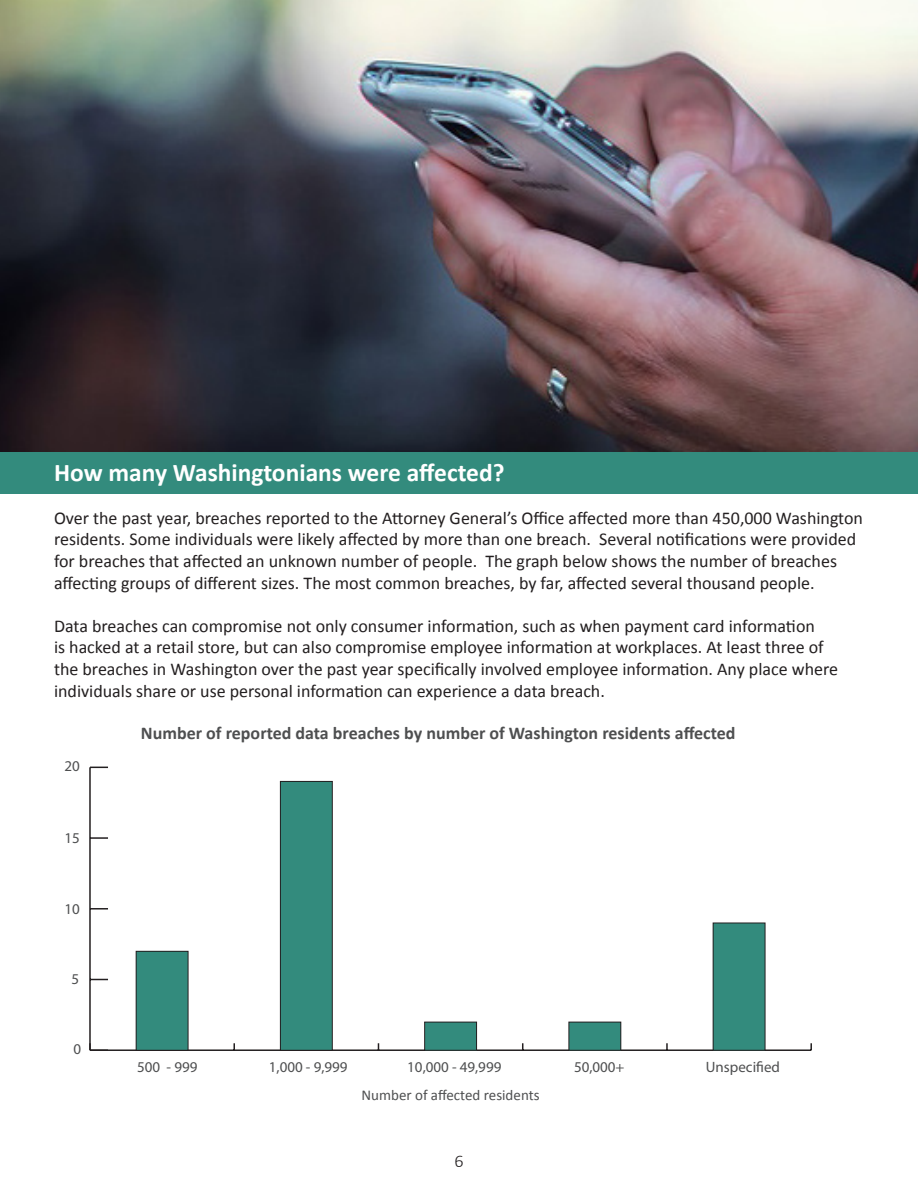
<style>
.page{position:relative;width:918px;height:1188px;background:#fff}
.page>*{position:absolute;margin:0;border:0;box-sizing:border-box;transform-origin:0 0}
.t1{font:700 25.5px "Calibri";color:#fff}
.t2{font:18px/21.6px "Calibri";color:#231f20}
.t3{font:700 18px "Calibri";color:#4e4f50}
.t4{font:300 18px "Calibri";color:#231f20}
.t5{font:15px "Myriad Pro";color:#4e4f50}
.t6{font:15px "Calibri";color:#4e4f50}
</style>
<div class="page">
<img style="left:0;top:0;width:918px;height:452px">
<div style="left:0;top:452px;width:918px;height:41px;background:#338b7d"></div>
<hr style="left:90px;top:1049px;width:721px;height:2px;background:#231f20">
<svg style="left:233px;top:1043px;width:2px;height:6px"></svg>
<svg style="left:666px;top:1043px;width:2px;height:6px"></svg>
<svg style="left:810px;top:1043px;width:2px;height:7px"></svg>
<hr style="left:89px;top:767px;width:2px;height:283px;background:#231f20">
<svg style="left:89px;top:1043px;width:19px;height:8px"></svg>
<svg style="left:91px;top:979px;width:17px;height:1px"></svg>
<svg style="left:91px;top:908px;width:17px;height:2px"></svg>
<svg style="left:91px;top:837px;width:17px;height:2px"></svg>
<svg style="left:91px;top:767px;width:17px;height:1px"></svg>
<div style="left:136px;top:951px;width:52px;height:99px;background:#338b7d"></div>
<div style="left:136px;top:951px;width:52px;height:100px;border:1px solid #231f20"></div>
<div style="left:280px;top:781px;width:52px;height:269px;background:#338b7d"></div>
<div style="left:280px;top:781px;width:53px;height:270px;border:1px solid #231f20"></div>
<div style="left:425px;top:1022px;width:52px;height:28px;background:#338b7d"></div>
<div style="left:424px;top:1022px;width:53px;height:29px;border:1px solid #231f20"></div>
<div style="left:569px;top:1022px;width:52px;height:28px;background:#338b7d"></div>
<div style="left:569px;top:1022px;width:52px;height:29px;border:1px solid #231f20"></div>
<div style="left:713px;top:923px;width:52px;height:127px;background:#338b7d"></div>
<div style="left:713px;top:923px;width:52px;height:128px;border:1px solid #231f20"></div>
<p class="t1" style="left:54px;top:456px;width:452px">How many Washingtonians were affected?</p>
<p class="t2" style="left:54px;top:507px;width:811px">Over the past year, breaches reported to the Attorney General’s Office affected more than 450,000 Washington residents. Some individuals were likely affected by more than one breach. Several notifications were provided for breaches that affected an unknown number of people. The graph below shows the number of breaches affecting groups of different sizes. The most common breaches, by far, affected several thousand people.</p>
<p class="t2" style="left:54px;top:615px;width:786px">Data breaches can compromise not only consumer information, such as when payment card information<br>is hacked at a retail store, but can also compromise employee information at workplaces. At least three of the breaches in Washington over the past year specifically involved employee information. Any place where individuals share or use personal information can experience a data breach.</p>
<p class="t5" style="left:64px;top:757px;width:17px">20</p>
<p class="t5" style="left:64px;top:829px;width:17px">15</p>
<p class="t5" style="left:64px;top:899px;width:17px">10</p>
<p class="t5" style="left:72px;top:970px;width:9px">5</p>
<p class="t5" style="left:73px;top:1040px;width:9px">0</p>
<p class="t3" style="left:141px;top:721px;width:596px">Number of reported data breaches by number of Washington residents affected</p>
<p class="t5" style="left:137px;top:1057px;width:62px">500 - 999</p>
<p class="t5" style="left:269px;top:1057px;width:80px">1,000 - 9,999</p>
<p class="t5" style="left:407px;top:1057px;width:96px">10,000 - 49,999</p>
<p class="t5" style="left:574px;top:1057px;width:52px">50,000+</p>
<p class="t5" style="left:706px;top:1057px;width:76px">Unspecified</p>
<p class="t6" style="left:362px;top:1085px;width:180px">Number of affected residents</p>
<p class="t4" style="left:454px;top:1150px;width:11px">6</p>
</div>
